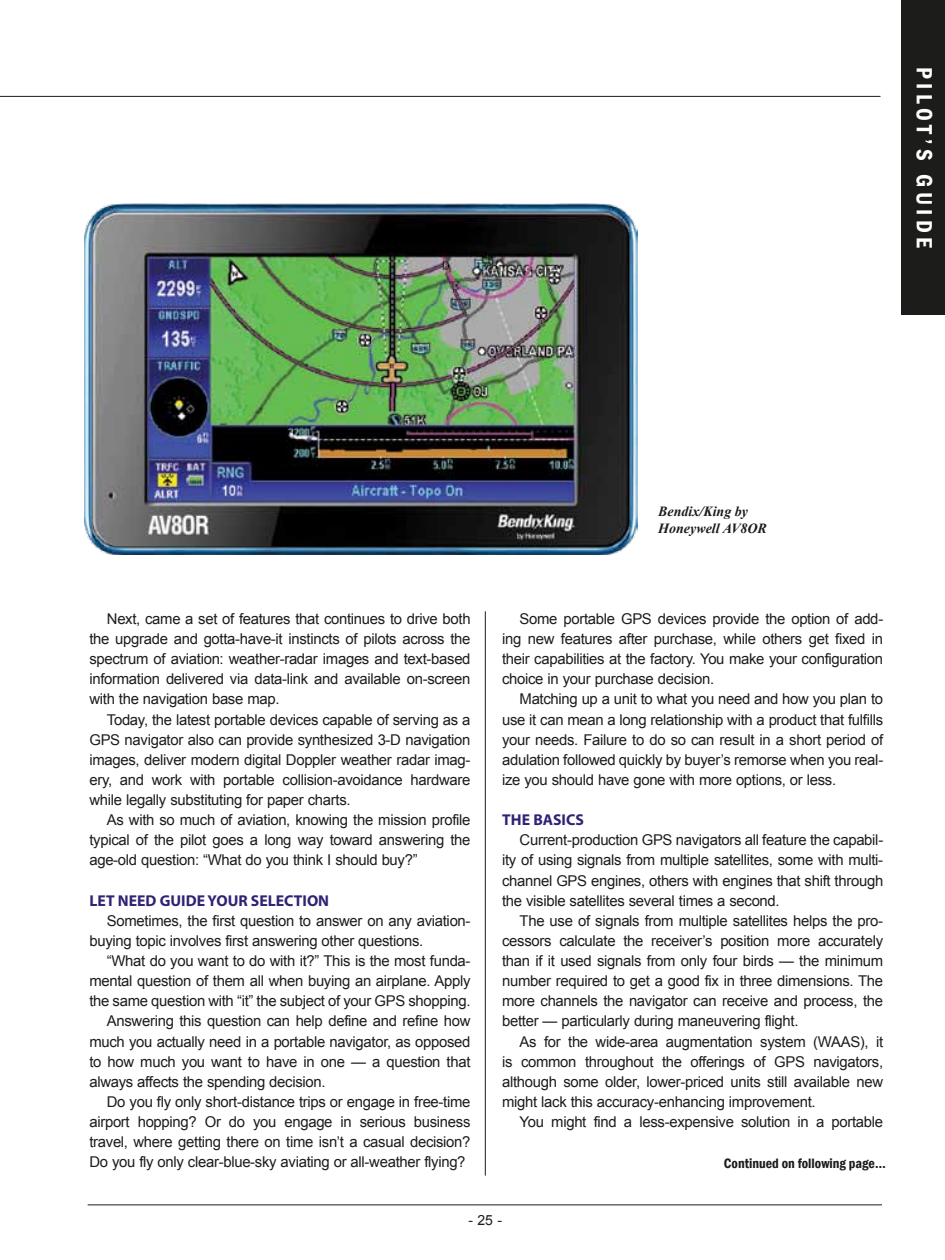
<style>
.page{position:relative;width:945px;height:1260px;background:#fff}
.page>*{position:absolute;margin:0;border:0;box-sizing:border-box;transform-origin:0 0}
.t1{font:600 condensed 22.75px "Franklin Gothic";color:#fff}
.t2{font:700 15.75px "Myriad Pro";color:#322274}
.t3{font:14.88px/20.1px "Arial";letter-spacing:-.02em;color:#1c1c1a;text-align:justify}
.t4{font:italic 700 14px/16.8px "Times New Roman";color:#1c1c1a}
.t5{font:600 condensed 14px "Franklin Gothic";color:#1c1c1a}
.t6{font:14px "Arial";color:#1c1c1a}
</style>
<div class="page">
<hr style="left:88px;top:1205px;width:794px;height:1px;background:#1c1c1a">
<div style="left:901px;top:0;width:44px;height:315px;background:#1c1c1a"></div>
<hr style="left:485px;top:611px;width:1px;height:565px;background:#1c1c1a">
<hr style="left:0;top:96px;width:881px;height:1px;background:#1c1c1a">
<img style="left:84px;top:204px;width:554px;height:351px">
<h1 class="t1" style="left:940px;top:67px;width:181px;rotate:90deg">Pilot’s Guide</h1>
<p class="t3" style="left:89px;top:609px;width:383px;text-indent:17px">Next, came a set of features that continues to drive both the upgrade and gotta-have-it instincts of pilots across the spectrum of aviation: weather-radar images and text-based information delivered via data-link and available on-screen with the navigation base map.</p>
<p class="t3" style="left:89px;top:709px;width:383px;text-indent:17px">Today, the latest portable devices capable of serving as a GPS navigator also can provide synthesized 3-D navigation images, deliver modern digital Doppler weather radar imag&shy;ery, and work with portable collision-avoidance hardware while legally substituting for paper charts.</p>
<p class="t3" style="left:89px;top:810px;width:383px;text-indent:17px">As with so much of aviation, knowing the mission profile typical of the pilot goes a long way toward answering the age-old question: “What do you think I should buy?”</p>
<p class="t2" style="left:90px;top:890px;width:239px">LET NEED GUIDE YOUR SELECTION</p>
<p class="t3" style="left:89px;top:911px;width:383px;text-indent:17px">Sometimes, the first question to answer on any aviation&shy;buying topic involves first answering other questions.</p>
<p class="t3" style="left:107px;top:951px;width:365px">“What do you want to do with it?” This is the most funda-</p>
<p class="t3" style="left:89px;top:971px;width:383px">mental question of them all when buying an airplane. Apply</p>
<p class="t3" style="left:89px;top:991px;width:383px">the same question with “it” the subject of your GPS shopping.</p>
<p class="t3" style="left:107px;top:1011px;width:365px">Answering this question can help define and refine how</p>
<p class="t3" style="left:89px;top:1031px;width:383px">much you actually need in a portable navigator, as opposed</p>
<p class="t3" style="left:89px;top:1052px;width:383px">to how much you want to have in one — a question that</p>
<p class="t3" style="left:89px;top:1072px;width:238px">always affects the spending decision.</p>
<p class="t3" style="left:107px;top:1092px;width:365px">Do you fly only short-distance trips or engage in free-time</p>
<p class="t3" style="left:89px;top:1112px;width:383px">airport hopping? Or do you engage in serious business</p>
<p class="t3" style="left:89px;top:1132px;width:383px">travel, where getting there on time isn’t a casual decision?</p>
<p class="t3" style="left:89px;top:1152px;width:378px">Do you fly only clear-blue-sky aviating or all-weather flying?</p>
<p class="t4" style="left:658px;top:502px;width:110px">Bendix/King by<br>Honeywell AV8OR</p>
<p class="t3" style="left:502px;top:609px;width:383px;text-indent:18px">Some portable GPS devices provide the option of add&shy;ing new features after purchase, while others get fixed in their capabilities at the factory. You make your configuration choice in your purchase decision.</p>
<p class="t3" style="left:502px;top:689px;width:383px;text-indent:17px">Matching up a unit to what you need and how you plan to use it can mean a long relationship with a product that fulfills your needs. Failure to do so can result in a short period of adulation followed quickly by buyer’s remorse when you real&shy;ize you should have gone with more options, or less.</p>
<p class="t2" style="left:502px;top:810px;width:82px">THE BASICS</p>
<p class="t3" style="left:502px;top:830px;width:383px;text-indent:18px">Current-production GPS navigators all feature the capabil&shy;ity of using signals from multiple satellites, some with multi&shy;channel GPS engines, others with engines that shift through the visible satellites several times a second.</p>
<p class="t3" style="left:502px;top:911px;width:383px;text-indent:18px">The use of signals from multiple satellites helps the pro&shy;cessors calculate the receiver’s position more accurately than if it used signals from only four birds — the minimum number required to get a good fix in three dimensions. The more channels the navigator can receive and process, the better — particularly during maneuvering flight.</p>
<p class="t3" style="left:502px;top:1031px;width:383px;text-indent:17px">As for the wide-area augmentation system (WAAS), it is common throughout the offerings of GPS navigators, although some older, lower-priced units still available new might lack this accuracy-enhancing improvement.</p>
<p class="t3" style="left:520px;top:1112px;width:365px">You might find a less-expensive solution in a portable</p>
<p class="t5" style="left:724px;top:1154px;width:163px">Continued on following page…</p>
<p class="t6" style="left:469px;top:1211px;width:35px">- 25 -</p>
</div>
